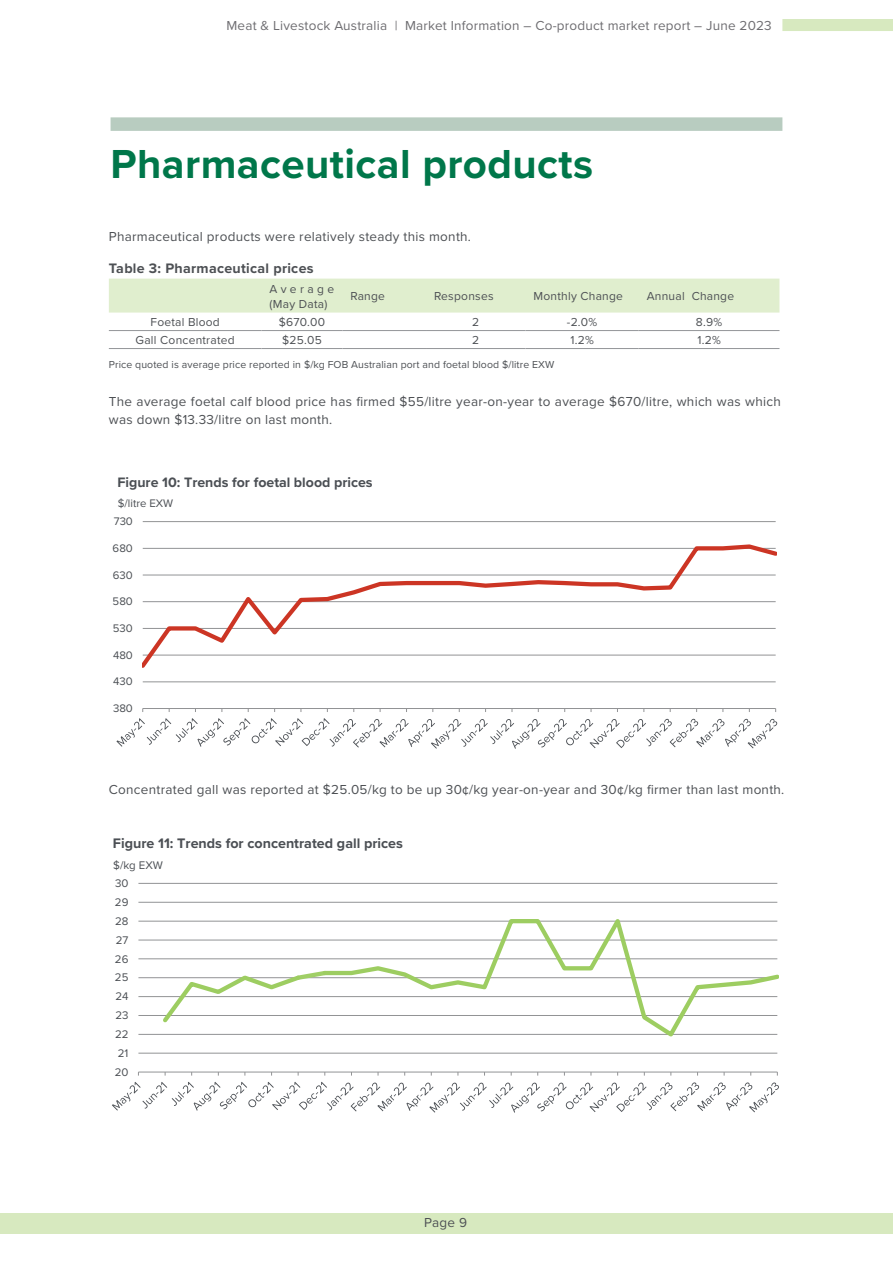
<style>
.page{position:relative;width:893px;height:1263px;background:#fff}
.page>*{position:absolute;margin:0;border:0;box-sizing:border-box;transform-origin:0 0}
.t1{font:700 42px "Proxima Nova";letter-spacing:.01em;color:#00774a}
.t2{font:700 14.25px "Proxima Nova";color:#4b4f54}
.t3{font:700 14.25px "Proxima Nova";letter-spacing:.02em;color:#4d5054}
.t4{font:700 14.1px "Proxima Nova";color:#4b4f54}
.t5{font:13.5px/18px "Proxima Nova";letter-spacing:.02em;color:#4d5054}
.t6{font:13.5px "Proxima Nova";letter-spacing:.015em;color:#6e6d71}
.t7{font:12px "Proxima Nova";letter-spacing:.02em;color:#4d5054}
.t8{font:12px/15px "Proxima Nova";letter-spacing:.265em;color:#4d5054}
.t9{font:11.4px "Proxima Nova";color:#4b4f54}
.t10{font:10.5px "Proxima Nova";letter-spacing:.01em;color:#4d5054}
</style>
<div class="page">
<div style="left:782px;top:19px;width:111px;height:12px;background:#d7e9bf"></div>
<div style="left:0;top:1213px;width:893px;height:21px;background:#d7e9bf"></div>
<div style="left:111px;top:117px;width:671px;height:14px;background:#b8ccc0"></div>
<hr style="left:143px;top:681px;width:633px;height:1px;background:#929395">
<hr style="left:143px;top:521px;width:633px;height:1px;background:#929395">
<hr style="left:143px;top:708px;width:633px;height:1px;background:#929395">
<svg style="left:143px;top:544px;width:633px;height:124px"></svg>
<svg style="left:116px;top:718px;width:661px;height:30px"></svg>
<hr style="left:138px;top:1053px;width:639px;height:1px;background:#929395">
<hr style="left:138px;top:1034px;width:639px;height:1px;background:#929395">
<hr style="left:138px;top:1015px;width:639px;height:1px;background:#929395">
<hr style="left:138px;top:996px;width:639px;height:1px;background:#929395">
<hr style="left:138px;top:977px;width:639px;height:1px;background:#929395">
<hr style="left:138px;top:958px;width:639px;height:1px;background:#929395">
<hr style="left:138px;top:940px;width:639px;height:1px;background:#929395">
<hr style="left:138px;top:921px;width:639px;height:1px;background:#929395">
<hr style="left:138px;top:902px;width:639px;height:1px;background:#929395">
<hr style="left:138px;top:883px;width:639px;height:1px;background:#929395">
<hr style="left:138px;top:1072px;width:639px;height:1px;background:#929395">
<svg style="left:159px;top:919px;width:619px;height:118px"></svg>
<svg style="left:112px;top:1082px;width:667px;height:31px"></svg>
<div style="left:109px;top:279px;width:670px;height:34px;background:#e0eece"></div>
<hr style="left:109px;top:330px;width:153px;height:1px;background:#939598">
<hr style="left:262px;top:330px;width:80px;height:1px;background:#939598">
<hr style="left:342px;top:330px;width:84px;height:1px;background:#939598">
<hr style="left:426px;top:330px;width:99px;height:1px;background:#939598">
<hr style="left:525px;top:330px;width:114px;height:1px;background:#939598">
<hr style="left:639px;top:330px;width:140px;height:1px;background:#939598">
<hr style="left:109px;top:348px;width:153px;height:1px;background:#939598">
<hr style="left:262px;top:348px;width:80px;height:1px;background:#939598">
<hr style="left:342px;top:348px;width:84px;height:1px;background:#939598">
<hr style="left:426px;top:348px;width:99px;height:1px;background:#939598">
<hr style="left:525px;top:348px;width:114px;height:1px;background:#939598">
<hr style="left:639px;top:348px;width:140px;height:1px;background:#939598">
<p class="t6" style="left:226px;top:15px;width:547px">Meat &amp; Livestock Australia | Market Information – Co-product market report – June 2023</p>
<h1 class="t1" style="left:111px;top:132px;width:484px">Pharmaceutical products</h1>
<p class="t5" style="left:109px;top:227px;width:364px">Pharmaceutical products were relatively steady this month.</p>
<p class="t3" style="left:109px;top:258px;width:206px">Table 3: Pharmaceutical prices</p>
<p class="t8" style="left:270px;top:281px;width:66px">Average (May Data)</p>
<p class="t7" style="left:350px;top:287px;width:36px">Range</p>
<p class="t7" style="left:434px;top:287px;width:61px">Responses</p>
<p class="t7" style="left:534px;top:287px;width:91px">Monthly Change</p>
<p class="t7" style="left:647px;top:287px;width:89px">Annual Change</p>
<p class="t7" style="left:150px;top:313px;width:71px">Foetal Blood</p>
<p class="t7" style="left:279px;top:313px;width:48px">$670.00</p>
<p class="t7" style="left:472px;top:313px;width:9px">2</p>
<p class="t7" style="left:567px;top:313px;width:32px">-2.0%</p>
<p class="t7" style="left:696px;top:313px;width:28px">8.9%</p>
<p class="t7" style="left:136px;top:331px;width:101px">Gall Concentrated</p>
<p class="t7" style="left:282px;top:331px;width:41px">$25.05</p>
<p class="t7" style="left:472px;top:331px;width:9px">2</p>
<p class="t7" style="left:570px;top:331px;width:25px">1.2%</p>
<p class="t7" style="left:697px;top:331px;width:25px">1.2%</p>
<p class="t10" style="left:109px;top:356px;width:447px">Price quoted is average price reported in $/kg FOB Australian port and foetal blood $/litre EXW</p>
<p class="t5" style="left:109px;top:392px;width:673px">The average foetal calf blood price has firmed $55/litre year-on-year to average $670/litre, which was which was down $13.33/litre on last month.</p>
<p class="t4" style="left:117px;top:471px;width:257px">Figure 10: Trends for foetal blood prices</p>
<p class="t9" style="left:118px;top:495px;width:57px">$/litre EXW</p>
<p class="t9" style="left:114px;top:513px;width:21px">730</p>
<p class="t9" style="left:113px;top:540px;width:22px">680</p>
<p class="t9" style="left:113px;top:566px;width:21px">630</p>
<p class="t9" style="left:113px;top:593px;width:22px">580</p>
<p class="t9" style="left:113px;top:620px;width:21px">530</p>
<p class="t9" style="left:113px;top:646px;width:21px">480</p>
<p class="t9" style="left:113px;top:673px;width:21px">430</p>
<p class="t9" style="left:113px;top:700px;width:21px">380</p>
<p class="t5" style="left:109px;top:780px;width:677px">Concentrated gall was reported at $25.05/kg to be up 30¢/kg year-on-year and 30¢/kg firmer than last month.</p>
<p class="t2" style="left:113px;top:833px;width:292px">Figure 11: Trends for concentrated gall prices</p>
<p class="t9" style="left:113px;top:857px;width:51px">$/kg EXW</p>
<p class="t9" style="left:115px;top:875px;width:15px">30</p>
<p class="t9" style="left:115px;top:894px;width:15px">29</p>
<p class="t9" style="left:115px;top:912px;width:15px">28</p>
<p class="t9" style="left:116px;top:931px;width:14px">27</p>
<p class="t9" style="left:115px;top:950px;width:15px">26</p>
<p class="t9" style="left:115px;top:969px;width:15px">25</p>
<p class="t9" style="left:115px;top:988px;width:15px">24</p>
<p class="t9" style="left:115px;top:1007px;width:15px">23</p>
<p class="t9" style="left:115px;top:1026px;width:15px">22</p>
<p class="t9" style="left:118px;top:1044px;width:12px">21</p>
<p class="t9" style="left:115px;top:1063px;width:15px">20</p>
<p class="t5" style="left:424px;top:1213px;width:44px">Page 9</p>
</div>
